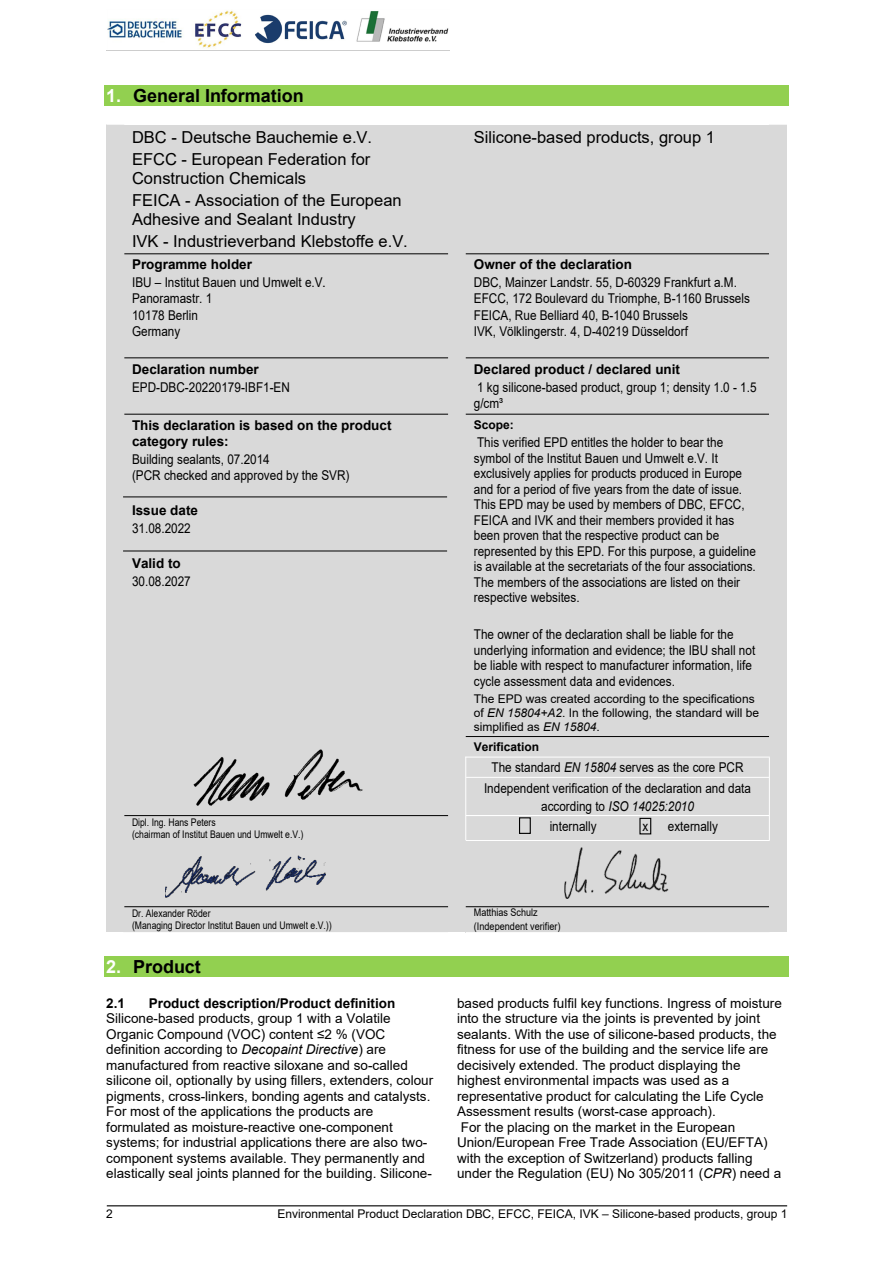
<style>
.page{position:relative;width:893px;height:1263px;background:#fff}
.page>*{position:absolute;margin:0;border:0;box-sizing:border-box;transform-origin:0 0}
.t1{font:700 18px "Arial";color:#000}
.t2{font:16.5px/21.9px "Arial";color:#000}
.t3{font:13.5px/15.5px "Arial";color:#000;scale:.87 1}
.t4{font:13.5px/15.5px "Arial";color:#000}
.t5{font:700 13.5px/15.5px "Arial";color:#000}
.t6{font:italic 13.5px "Arial";color:#000;scale:.87 1}
.t7{font:12px/13.8px "Arial";color:#000}
.t8{font:700 12px "Arial";color:#000}
.t9{font:10.5px/12px "Arial";color:#000;scale:.82 1}
.t10{font:10.5px/13.5px "Arial";color:#000;scale:.86 1}
.s1{color:#fff}
.s2{font-style:italic}
.s3{font-style:normal}
</style>
<div class="page">
<hr style="left:107px;top:1205px;width:680px;height:1px;background:#000">
<svg style="left:107px;top:10px;width:342px;height:41px"></svg>
<div style="left:104px;top:85px;width:685px;height:21px;background:#92d050"></div>
<div style="left:124px;top:125px;width:324px;height:128px;background:#d9d9d9"></div>
<div style="left:448px;top:125px;width:18px;height:128px;background:#d9d9d9"></div>
<div style="left:466px;top:125px;width:303px;height:128px;background:#d9d9d9"></div>
<div style="left:124px;top:253px;width:324px;height:104px;background:#d9d9d9"></div>
<div style="left:448px;top:253px;width:18px;height:104px;background:#d9d9d9"></div>
<div style="left:466px;top:253px;width:303px;height:104px;background:#d9d9d9"></div>
<div style="left:124px;top:358px;width:324px;height:56px;background:#d9d9d9"></div>
<div style="left:448px;top:357px;width:18px;height:57px;background:#d9d9d9"></div>
<div style="left:466px;top:358px;width:303px;height:56px;background:#d9d9d9"></div>
<div style="left:124px;top:415px;width:324px;height:321px;background:#d9d9d9"></div>
<div style="left:448px;top:414px;width:18px;height:322px;background:#d9d9d9"></div>
<div style="left:466px;top:415px;width:303px;height:321px;background:#d9d9d9"></div>
<div style="left:448px;top:736px;width:18px;height:21px;background:#d9d9d9"></div>
<div style="left:466px;top:737px;width:303px;height:20px;background:#d9d9d9"></div>
<div style="left:448px;top:757px;width:17px;height:20px;background:#d9d9d9"></div>
<div style="left:466px;top:757px;width:303px;height:20px;background:#d9d9d9"></div>
<div style="left:124px;top:736px;width:324px;height:79px;background:#d9d9d9"></div>
<div style="left:448px;top:777px;width:17px;height:38px;background:#d9d9d9"></div>
<div style="left:466px;top:778px;width:303px;height:37px;background:#d9d9d9"></div>
<div style="left:124px;top:816px;width:324px;height:24px;background:#d9d9d9"></div>
<div style="left:448px;top:815px;width:17px;height:25px;background:#d9d9d9"></div>
<div style="left:466px;top:816px;width:303px;height:24px;background:#d9d9d9"></div>
<div style="left:106px;top:125px;width:18px;height:781px;background:#d9d9d9"></div>
<div style="left:124px;top:840px;width:324px;height:66px;background:#d9d9d9"></div>
<div style="left:448px;top:840px;width:18px;height:66px;background:#d9d9d9"></div>
<div style="left:466px;top:841px;width:303px;height:65px;background:#d9d9d9"></div>
<div style="left:770px;top:125px;width:17px;height:781px;background:#d9d9d9"></div>
<div style="left:106px;top:906px;width:18px;height:26px;background:#d9d9d9"></div>
<div style="left:124px;top:907px;width:324px;height:25px;background:#d9d9d9"></div>
<div style="left:448px;top:906px;width:18px;height:26px;background:#d9d9d9"></div>
<div style="left:466px;top:907px;width:303px;height:25px;background:#d9d9d9"></div>
<div style="left:770px;top:906px;width:17px;height:26px;background:#d9d9d9"></div>
<hr style="left:769px;top:125px;width:1px;height:632px;background:#d9d9d9">
<hr style="left:769px;top:841px;width:1px;height:91px;background:#d9d9d9">
<hr style="left:124px;top:253px;width:324px;height:1px;background:#000">
<hr style="left:466px;top:253px;width:303px;height:1px;background:#000">
<hr style="left:124px;top:357px;width:324px;height:1px;background:#000">
<hr style="left:466px;top:357px;width:303px;height:1px;background:#000">
<hr style="left:124px;top:414px;width:324px;height:1px;background:#000">
<hr style="left:466px;top:414px;width:303px;height:1px;background:#000">
<hr style="left:466px;top:736px;width:303px;height:1px;background:#000">
<hr style="left:465px;top:757px;width:305px;height:1px;background:#fff">
<hr style="left:124px;top:815px;width:324px;height:1px;background:#000">
<hr style="left:124px;top:906px;width:324px;height:1px;background:#000">
<hr style="left:466px;top:906px;width:303px;height:1px;background:#000">
<div style="left:104px;top:956px;width:685px;height:21px;background:#92d050"></div>
<div style="left:519px;top:817px;width:12px;height:17px;border:1px solid #000"></div>
<div style="left:639px;top:818px;width:12px;height:16px;border:1px solid #000"></div>
<hr style="left:123px;top:496px;width:324px;height:1px;background:#000">
<hr style="left:123px;top:551px;width:324px;height:1px;background:#000">
<svg style="left:193px;top:749px;width:170px;height:57px"></svg>
<svg style="left:165px;top:855px;width:161px;height:43px"></svg>
<svg style="left:564px;top:847px;width:105px;height:52px"></svg>
<h1 class="t1" style="left:106px;top:86px;width:199px"><span class="s1">1.</span> General Information</h1>
<p class="t2" style="left:132px;top:126px;width:242px">DBC - Deutsche Bauchemie e.V.<br>EFCC - European Federation for</p>
<p class="t2" style="left:132px;top:167px;width:271px">Construction Chemicals<br>FEICA - Association of the European</p>
<p class="t2" style="left:132px;top:208px;width:277px">Adhesive and Sealant Industry<br>IVK - Industrieverband Klebstoffe e.V.</p>
<p class="t5" style="left:132px;top:257px;width:121px">Programme holder</p>
<p class="t3" style="left:132px;top:274px;width:224px;line-height:16.5px">IBU – Institut Bauen und Umwelt e.V.<br>Panoramastr. 1<br>10178 Berlin<br>Germany</p>
<p class="t5" style="left:132px;top:361px;width:128px">Declaration number</p>
<p class="t3" style="left:132px;top:380px;width:183px">EPD-DBC-20220179-IBF1-EN</p>
<p class="t5" style="left:132px;top:418px;width:261px">This declaration is based on the product category rules:</p>
<p class="t3" style="left:132px;top:451px;width:251px;line-height:16.5px">Building sealants, 07.2014<br>(PCR checked and approved by the SVR)</p>
<p class="t5" style="left:132px;top:503px;width:67px">Issue date</p>
<p class="t3" style="left:132px;top:521px;width:69px">31.08.2022</p>
<p class="t5" style="left:132px;top:556px;width:50px">Valid to</p>
<p class="t3" style="left:132px;top:574px;width:69px">30.08.2027</p>
<p class="t2" style="left:474px;top:126px;width:243px">Silicone-based products, group 1</p>
<p class="t5" style="left:474px;top:257px;width:160px">Owner of the declaration</p>
<p class="t3" style="left:474px;top:274px;width:319px;line-height:16.5px">DBC, Mainzer Landstr. 55, D-60329 Frankfurt a.M.<br>EFCC, 172 Boulevard du Triomphe, B-1160 Brussels FEICA, Rue Belliard 40, B-1040 Brussels<br>IVK, Völklingerstr. 4, D-40219 Düsseldorf</p>
<p class="t5" style="left:474px;top:361px;width:208px">Declared product / declared unit</p>
<p class="t3" style="left:474px;top:380px;width:326px">1 kg silicone-based product, group 1; density 1.0 - 1.5 g/cm³</p>
<p class="t8" style="left:474px;top:418px;width:41px">Scope:</p>
<p class="t3" style="left:474px;top:435px;width:326px">This verified EPD entitles the holder to bear the symbol of the Institut Bauen und Umwelt e.V. It exclusively applies for products produced in Europe and for a period of five years from the date of issue.<br>This EPD may be used by members of DBC, EFCC, FEICA and IVK and their members provided it has been proven that the respective product can be represented by this EPD. For this purpose, a guideline is available at the secretariats of the four associations.<br>The members of the associations are listed on their respective websites.</p>
<p class="t3" style="left:474px;top:627px;width:325px">The owner of the declaration shall be liable for the underlying information and evidence; the IBU shall not be liable with respect to manufacturer information, life cycle assessment data and evidences.</p>
<p class="t7" style="left:474px;top:692px;width:287px">The EPD was created according to the specifications of <span class="s2">EN 15804+A2</span>. In the following, the standard will be simplified as <span class="s2">EN 15804</span>.</p>
<p class="t8" style="left:474px;top:740px;width:67px">Verification</p>
<p class="t3" style="left:484px;top:758px;width:308px;line-height:20.2px;text-align:center">The standard <span class="s2">EN 15804</span> serves as the core PCR<br>Independent verification of the declaration and data</p>
<p class="t6" style="left:541px;top:798px;width:177px"><span class="s3">according to</span> ISO 14025:2010</p>
<p class="t9" style="left:132px;top:816px;width:210px">Dipl. Ing. Hans Peters<br>(chairman of Institut Bauen und Umwelt e.V.)</p>
<p class="t3" style="left:550px;top:818px;width:55px">internally</p>
<p class="t3" style="left:642px;top:818px;width:8px">x</p>
<p class="t3" style="left:668px;top:818px;width:59px">externally</p>
<p class="t9" style="left:132px;top:907px;width:245px">Dr. Alexander Röder<br>(Managing Director Institut Bauen und Umwelt e.V.))</p>
<p class="t10" style="left:474px;top:906px;width:102px">Matthias Schulz (Independent verifier)</p>
<h1 class="t1" style="left:106px;top:957px;width:96px"><span class="s1">2.</span> Product</h1>
<p class="t5" style="left:106px;top:995px;width:20px">2.1</p>
<p class="t5" style="left:149px;top:995px;width:248px">Product description/Product definition</p>
<p class="t4" style="left:106px;top:1011px;width:329px">Silicone-based products, group 1 with a Volatile Organic Compound (VOC) content ≤2 % (VOC definition according to <span class="s2">Decopaint Directive</span>) are manufactured from reactive siloxane and so-called silicone oil, optionally by using fillers, extenders, colour pigments, cross-linkers, bonding agents and catalysts.<br>For most of the applications the products are formulated as moisture-reactive one-component systems; for industrial applications there are also two&shy;component systems available. They permanently and elastically seal joints planned for the building. Silicone-</p>
<p class="t4" style="left:457px;top:995px;width:326px">based products fulfil key functions. Ingress of moisture into the structure via the joints is prevented by joint sealants. With the use of silicone-based products, the fitness for use of the building and the service life are decisively extended. The product displaying the highest environmental impacts was used as a representative product for calculating the Life Cycle Assessment results (worst-case approach).<br>For the placing on the market in the European Union/European Free Trade Association (EU/EFTA) with the exception of Switzerland) products falling under the Regulation (EU) No 305/2011 (<span class="s2">CPR</span>) need a</p>
<p class="t7" style="left:106px;top:1207px;width:8px">2</p>
<p class="t7" style="left:277px;top:1207px;width:512px">Environmental Product Declaration DBC, EFCC, FEICA, IVK – Silicone-based products, group 1</p>
</div>
